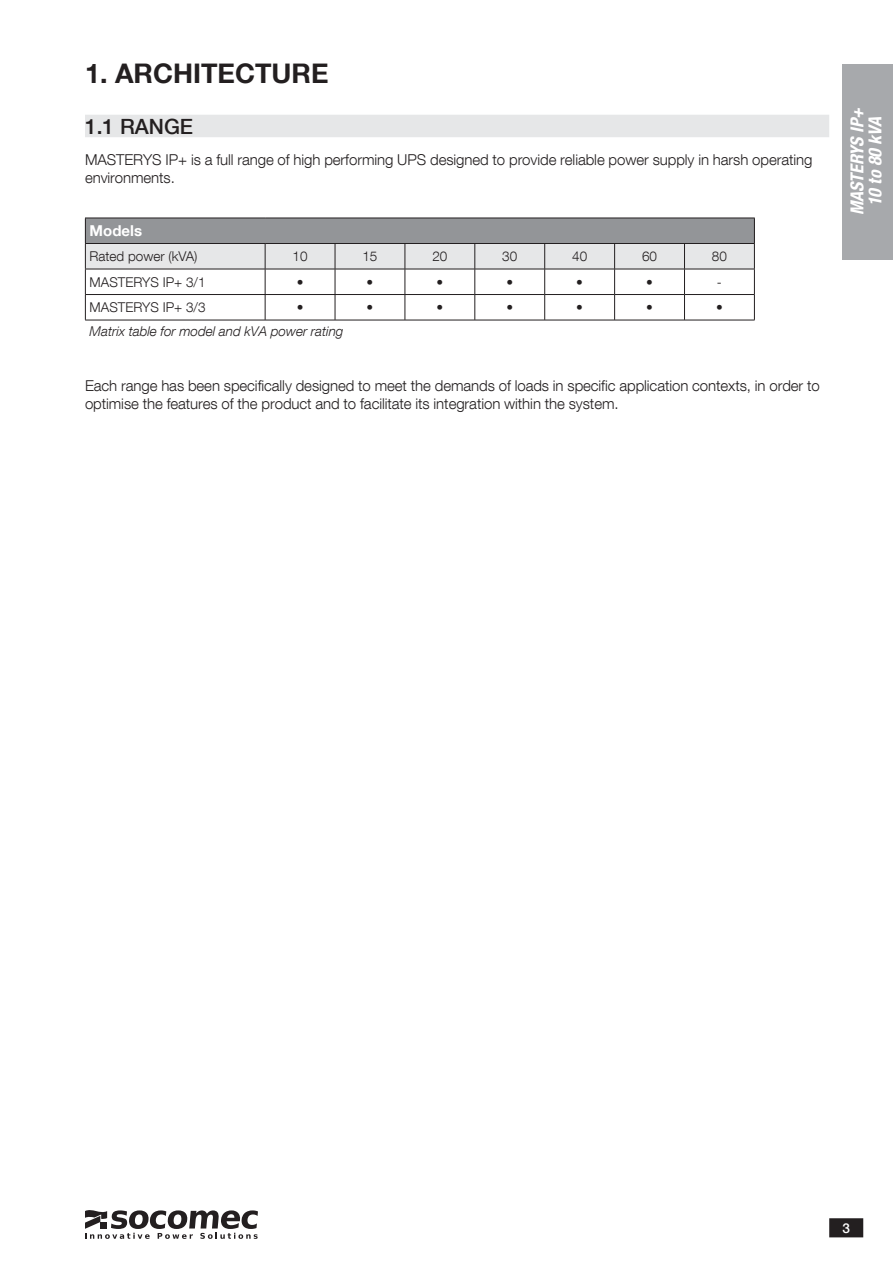
<style>
.page{position:relative;width:893px;height:1263px;background:#fff}
.page>*{position:absolute;margin:0;border:0;box-sizing:border-box;transform-origin:0 0}
.t1{font:700 27px "Helvetica Neue LT Com";color:#231f20}
.t2{font:500 21px "Helvetica Neue LT Com";color:#231f20}
.t3{font:italic 700 condensed 18px/18px "Helvetica Neue LT Com";color:#fff;text-align:center}
.t4{font:300 15px/18px "Helvetica Neue LT Com";letter-spacing:-.005em;color:#231f20}
.t5{font:700 15px "Helvetica Neue LT Com";color:#fff}
.t6{font:300 13.5px "Helvetica Neue LT Com";color:#231f20}
.t7{font:italic 300 13.5px "Helvetica Neue LT Com";color:#231f20}
.t8{font:500 13.5px "Helvetica Neue LT Com";color:#fff}
</style>
<div class="page">
<div style="left:85px;top:115px;width:744px;height:22px;background:#e6e7e8"></div>
<hr style="left:85px;top:320px;width:670px;height:1px;background:#231f20">
<svg style="left:85px;top:218px;width:670px;height:102px"></svg>
<hr style="left:85px;top:269px;width:180px;height:1px;background:#231f20">
<div style="left:842px;top:64px;width:51px;height:195px;background:#a7a9ac"></div>
<svg style="left:85px;top:1210px;width:173px;height:29px"></svg>
<div style="left:100px;top:1222px;width:7px;height:7px;background:#231f20"></div>
<div style="left:830px;top:1219px;width:32px;height:18px;background:#231f20"></div>
<div style="left:829px;top:1218px;width:34px;height:19px;border:2px solid #231f20"></div>
<h1 class="t1" style="left:85px;top:64px;width:245px">1. ARCHITECTURE</h1>
<h2 class="t2" style="left:85px;top:119px;width:110px">1.1 RANGE</h2>
<p class="t4" style="left:85px;top:152px;width:729px">MASTERYS IP+ is a full range of high performing UPS designed to provide reliable power supply in harsh operating environments.</p>
<p class="t5" style="left:90px;top:225px;width:54px">Models</p>
<p class="t6" style="left:90px;top:251px;width:109px">Rated power (kVA)</p>
<p class="t6" style="left:293px;top:251px;width:17px">10</p>
<p class="t6" style="left:362px;top:251px;width:17px">15</p>
<p class="t6" style="left:432px;top:251px;width:17px">20</p>
<p class="t6" style="left:502px;top:251px;width:17px">30</p>
<p class="t6" style="left:572px;top:251px;width:17px">40</p>
<p class="t6" style="left:642px;top:251px;width:17px">60</p>
<p class="t6" style="left:712px;top:251px;width:17px">80</p>
<p class="t6" style="left:90px;top:277px;width:117px">MASTERYS IP+ 3/1</p>
<p class="t6" style="left:297px;top:277px;width:8px">•</p>
<p class="t6" style="left:367px;top:277px;width:8px">•</p>
<p class="t6" style="left:436px;top:277px;width:8px">•</p>
<p class="t6" style="left:506px;top:277px;width:8px">•</p>
<p class="t6" style="left:576px;top:277px;width:8px">•</p>
<p class="t6" style="left:646px;top:277px;width:8px">•</p>
<p class="t6" style="left:717px;top:277px;width:6px">-</p>
<p class="t6" style="left:90px;top:302px;width:117px">MASTERYS IP+ 3/3</p>
<p class="t6" style="left:297px;top:302px;width:8px">•</p>
<p class="t6" style="left:367px;top:302px;width:8px">•</p>
<p class="t6" style="left:436px;top:302px;width:8px">•</p>
<p class="t6" style="left:506px;top:302px;width:8px">•</p>
<p class="t6" style="left:576px;top:302px;width:8px">•</p>
<p class="t6" style="left:646px;top:302px;width:8px">•</p>
<p class="t6" style="left:716px;top:302px;width:8px">•</p>
<p class="t7" style="left:90px;top:327px;width:255px">Matrix table for model and kVA power rating</p>
<p class="t4" style="left:85px;top:379px;width:736px">Each range has been specifically designed to meet the demands of loads in specific application contexts, in order to optimise the features of the product and to facilitate its integration within the system.</p>
<p class="t3" style="left:851px;top:215px;width:109px;rotate:-90deg">MASTERYS IP+<br>10 to 80 kVA</p>
<p class="t8" style="left:842px;top:1223px;width:9px">3</p>
</div>
